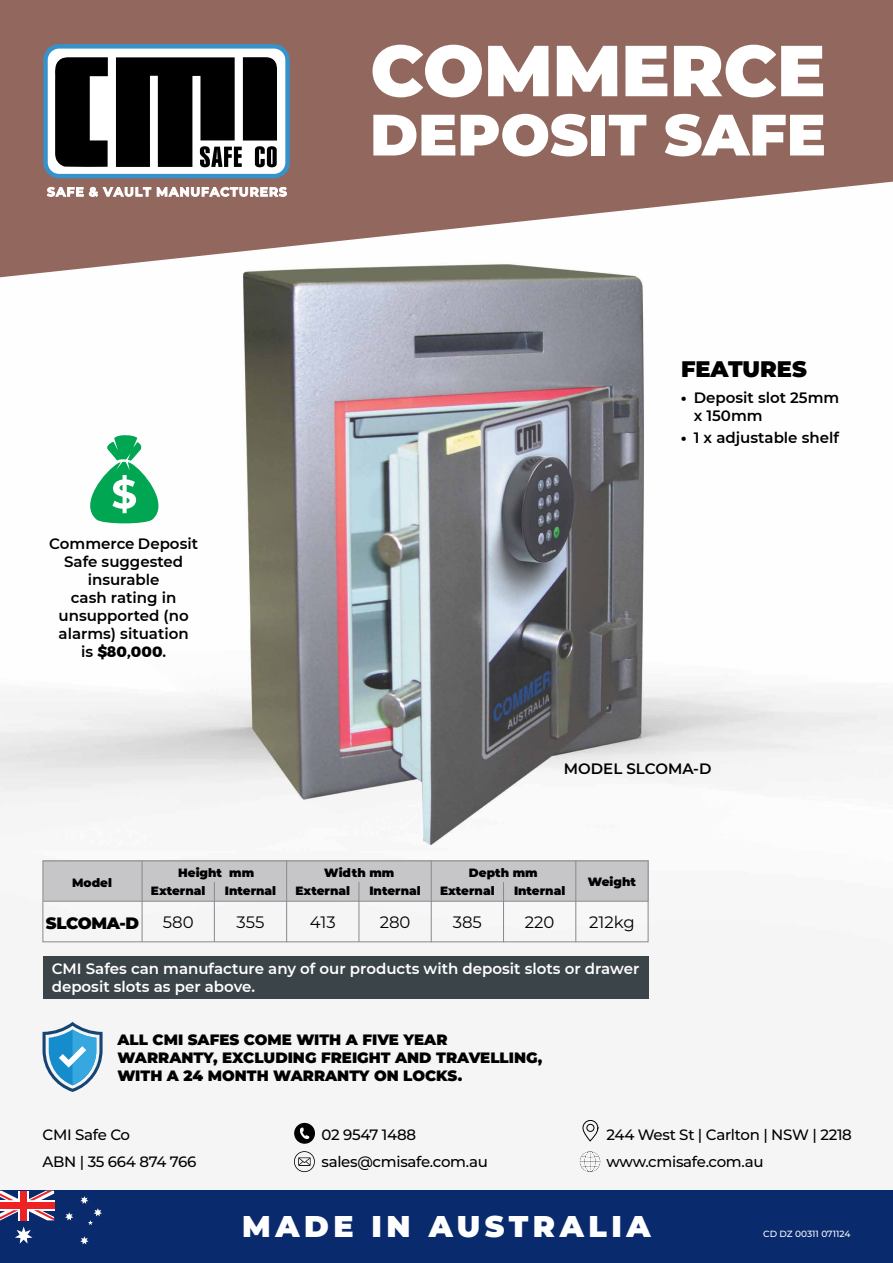
<style>
.page{position:relative;width:893px;height:1263px;background:#fff}
.page>*{position:absolute;margin:0;border:0;box-sizing:border-box;transform-origin:0 0}
.t1{font:900 72px "Montserrat";color:#fff}
.t2{font:900 58.2px "Montserrat";color:#fff}
.t3{font:900 30px "Montserrat";letter-spacing:.15em;color:#fff}
.t4{font:900 22.5px "Montserrat";color:#000}
.t5{font:16.5px "Montserrat";color:#000}
.t6{font:900 16.5px "Montserrat";letter-spacing:-.02em;color:#000}
.t7{font:600 15px/18px "Montserrat";color:#000;text-align:center}
.t8{font:500 15px "Montserrat";letter-spacing:-.02em;color:#000}
.t9{font:900 15px/18px "Montserrat";color:#000}
.t10{font:600 15px/18px "Montserrat";color:#fff}
.t11{font:900 12px "Montserrat";color:#000}
.t12{font:500 9px "Montserrat";color:#fff}
.s1{font-weight:800}
</style>
<div class="page">
<img style="left:0;top:277px;width:893px;height:914px">
<div style="left:0;top:1191px;width:893px;height:72px;background:#092a6d"></div>
<svg style="left:0;top:1191px;width:54px;height:29px"></svg>
<div style="left:0;top:1202px;width:54px;height:6px;background:#ed2224"></div>
<div style="left:21px;top:1191px;width:6px;height:29px;background:#ed2224"></div>
<svg style="left:65px;top:1212px;width:8px;height:8px"></svg>
<svg style="left:15px;top:1226px;width:18px;height:17px"></svg>
<svg style="left:80px;top:1236px;width:9px;height:8px"></svg>
<svg style="left:80px;top:1196px;width:22px;height:29px"></svg>
<svg style="left:90px;top:435px;width:68px;height:88px"></svg>
<svg style="left:0;top:0;width:893px;height:277px;fill:#92685e"></svg>
<div style="left:43px;top:860px;width:605px;height:41px;background:#c6c5c7"></div>
<div style="left:43px;top:860px;width:605px;height:82px;border:1px solid #89898d"></div>
<hr style="left:142px;top:860px;width:1px;height:82px;background:#89898d">
<hr style="left:214px;top:882px;width:1px;height:60px;background:#89898d">
<hr style="left:286px;top:860px;width:1px;height:82px;background:#89898d">
<hr style="left:359px;top:882px;width:1px;height:60px;background:#89898d">
<hr style="left:431px;top:860px;width:1px;height:82px;background:#89898d">
<hr style="left:503px;top:882px;width:1px;height:60px;background:#89898d">
<hr style="left:575px;top:860px;width:1px;height:82px;background:#89898d">
<hr style="left:43px;top:901px;width:605px;height:1px;background:#89898d">
<div style="left:46px;top:46px;width:242px;height:130px;background:#fff;border-radius:14px"></div>
<div style="left:43px;top:44px;width:247px;height:134px;border:4px solid #3692cb;border-radius:14px"></div>
<svg style="left:116px;top:57px;width:161px;height:110px"></svg>
<svg style="left:55px;top:57px;width:53px;height:110px"></svg>
<svg style="left:47px;top:187px;width:104px;height:9px"></svg>
<svg style="left:157px;top:187px;width:130px;height:9px"></svg>
<svg style="left:43px;top:1022px;width:60px;height:70px"></svg>
<div style="left:43px;top:956px;width:605px;height:43px;background:#3b4449"></div>
<svg style="left:294px;top:1123px;width:21px;height:21px"></svg>
<svg style="left:582px;top:1120px;width:17px;height:22px"></svg>
<svg style="left:294px;top:1151px;width:21px;height:21px"></svg>
<svg style="left:579px;top:1150px;width:22px;height:23px"></svg>
<h1 class="t1" style="left:370px;top:17px;width:457px">COMMERCE</h1>
<h2 class="t2" style="left:370px;top:91px;width:457px">DEPOSIT SAFE</h2>
<p class="t7" style="left:49px;top:534px;width:150px">Commerce Deposit<br>Safe suggested insurable<br>cash rating in unsupported (no alarms) situation<br>is <span class="s1">$80,000</span>.</p>
<h3 class="t4" style="left:681px;top:352px;width:127px">FEATURES</h3>
<p class="t7" style="left:694px;top:388px;width:147px;text-align:left;text-indent:-13px"><span class="s1">•</span> Deposit slot 25mm x 150mm</p>
<p class="t7" style="left:681px;top:428px;width:160px"><span class="s1">•</span> 1 x adjustable shelf</p>
<p class="t7" style="left:564px;top:759px;width:149px">MODEL SLCOMA-D</p>
<p class="t11" style="left:72px;top:873px;width:41px">Model</p>
<p class="t6" style="left:46px;top:911px;width:95px">SLCOMA-D</p>
<p class="t11" style="left:178px;top:863px;width:78px">Height mm</p>
<p class="t11" style="left:324px;top:863px;width:72px">Width mm</p>
<p class="t11" style="left:469px;top:863px;width:70px">Depth mm</p>
<p class="t11" style="left:588px;top:872px;width:50px">Weight</p>
<p class="t11" style="left:151px;top:881px;width:56px">External</p>
<p class="t11" style="left:225px;top:881px;width:53px">Internal</p>
<p class="t11" style="left:296px;top:881px;width:56px">External</p>
<p class="t11" style="left:369px;top:881px;width:53px">Internal</p>
<p class="t11" style="left:440px;top:881px;width:56px">External</p>
<p class="t11" style="left:514px;top:881px;width:53px">Internal</p>
<p class="t5" style="left:163px;top:910px;width:32px">580</p>
<p class="t5" style="left:237px;top:910px;width:29px">355</p>
<p class="t5" style="left:310px;top:910px;width:27px">413</p>
<p class="t5" style="left:380px;top:910px;width:32px">280</p>
<p class="t5" style="left:453px;top:910px;width:31px">385</p>
<p class="t5" style="left:525px;top:910px;width:31px">220</p>
<p class="t5" style="left:589px;top:910px;width:47px">212kg</p>
<p class="t10" style="left:52px;top:959px;width:589px">CMI Safes can manufacture any of our products with deposit slots or drawer deposit slots as per above.</p>
<p class="t9" style="left:117px;top:1030px;width:426px">ALL CMI SAFES COME WITH A FIVE YEAR<br>WARRANTY, EXCLUDING FREIGHT AND TRAVELLING,<br>WITH A 24 MONTH WARRANTY ON LOCKS.</p>
<p class="t8" style="left:43px;top:1124px;width:89px">CMI Safe Co</p>
<p class="t8" style="left:322px;top:1124px;width:96px">02 9547 1488</p>
<p class="t8" style="left:607px;top:1124px;width:247px">244 West St | Carlton | NSW | 2218</p>
<p class="t8" style="left:43px;top:1151px;width:155px">ABN | 35 664 874 766</p>
<p class="t8" style="left:322px;top:1151px;width:168px">sales@cmisafe.com.au</p>
<p class="t8" style="left:607px;top:1151px;width:159px">www.cmisafe.com.au</p>
<h3 class="t3" style="left:242px;top:1203px;width:410px">MADE IN AUSTRALIA</h3>
<p class="t12" style="left:763px;top:1227px;width:89px">CD DZ 00311 071124</p>
</div>
